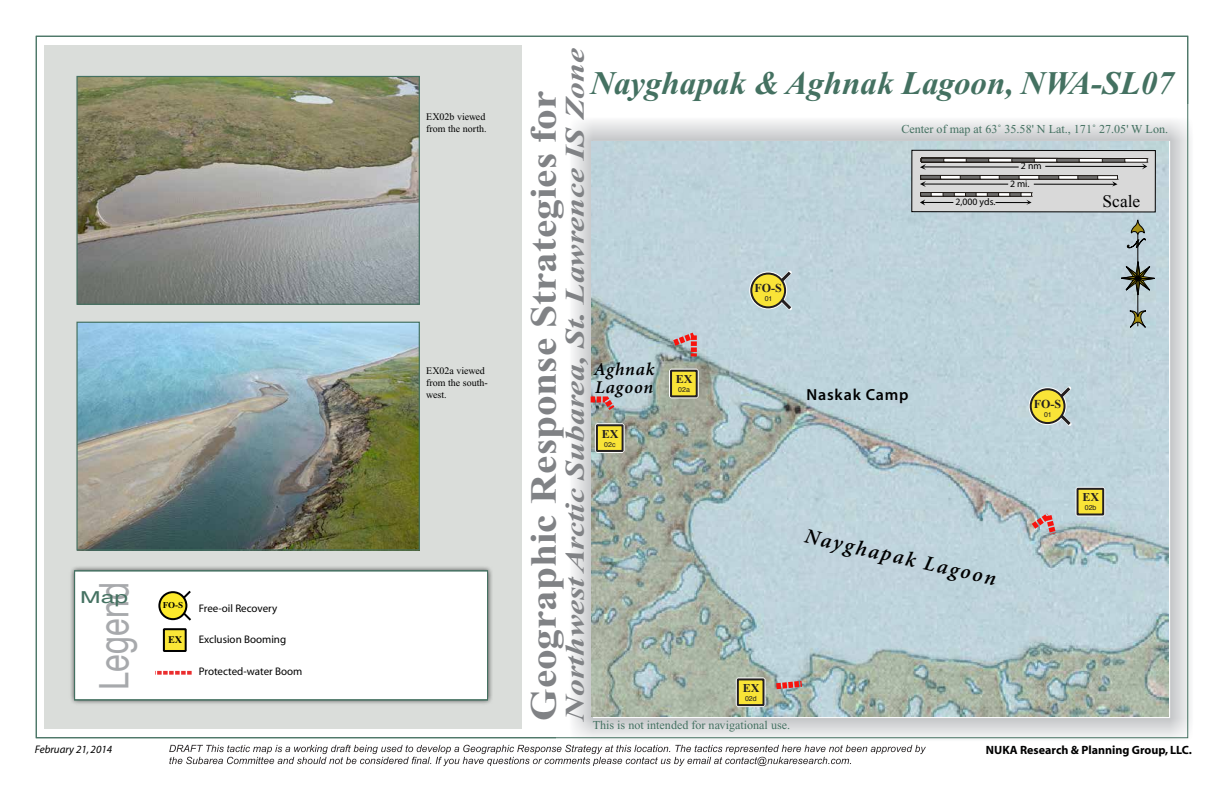
<style>
.page{position:relative;width:1224px;height:792px;background:#fff}
.page>*{position:absolute;margin:0;border:0;box-sizing:border-box;transform-origin:0 0}
.t1{font:40.7px "Helvetica";color:#a7a9ac;scale:.79 1}
.t2{font:700 37px "Times New Roman";color:#808285;scale:1.12 1}
.t3{font:italic 700 33px "Times New Roman";color:#447161}
.t4{font:italic 700 27px "Times New Roman";color:#808285;scale:1.25 1}
.t5{font:italic 600 21px "Minion Pro";color:#000}
.t6{font:italic 600 18px/18px "Minion Pro";letter-spacing:.045em;color:#000}
.t7{font:17.4px "Times New Roman";color:#000}
.t8{font:16.5px "Helvetica";color:#447161;scale:1.5 1}
.t9{font:600 16px "Myriad Pro";letter-spacing:.05em;color:#000}
.t10{font:12.1px "Times New Roman";color:#447161}
.t11{font:700 12px "Myriad";color:#000}
.t12{font:700 12px "Times New Roman";color:#231f20}
.t13{font:700 12px "Times New Roman";color:#231f20}
.t14{font:11px "Myriad";color:#000}
.t15{font:italic 11px "Myriad";color:#000}
.t16{font:700 10.2px "Times New Roman";color:#000}
.t17{font:10px/12px "Times New Roman";color:#000}
.t18{font:9.8px/18px "Myriad Pro";color:#000}
.t19{font:700 9px "Times New Roman";color:#000}
.t20{font:7px "Helvetica";color:#231f20}
</style>
<div class="page">
<img style="left:556px;top:105px;width:635px;height:640px">
<div style="left:45px;top:45px;width:477px;height:684px;background:#daddda"></div>
<svg style="left:169px;top:745px;width:757px;height:21px"></svg>
<div style="left:69px;top:565px;width:424px;height:141px;background:#000;opacity:.75"></div>
<div style="left:74px;top:571px;width:414px;height:129px;background:#fff"></div>
<div style="left:74px;top:571px;width:414px;height:129px;border:1px solid #447161"></div>
<img style="left:78px;top:78px;width:340px;height:225px">
<div style="left:76px;top:76px;width:344px;height:229px;border:1px solid #447161"></div>
<img style="left:78px;top:324px;width:340px;height:225px">
<div style="left:76px;top:322px;width:344px;height:229px;border:1px solid #447161"></div>
<img style="left:592px;top:141px;width:577px;height:576px">
<div style="left:912px;top:150px;width:243px;height:62px;background:#d9d9d9"></div>
<div style="left:912px;top:150px;width:244px;height:62px;border:1px solid #000"></div>
<svg style="left:1126px;top:159px;width:16px;height:3px"></svg>
<hr style="left:921px;top:158px;width:226px;height:1px;background:#1f1a16">
<hr style="left:921px;top:162px;width:226px;height:1px;background:#1f1a16">
<svg style="left:1103px;top:159px;width:22px;height:3px"></svg>
<svg style="left:1080px;top:159px;width:22px;height:3px"></svg>
<svg style="left:1058px;top:159px;width:21px;height:3px"></svg>
<svg style="left:1035px;top:159px;width:22px;height:3px"></svg>
<svg style="left:1013px;top:159px;width:21px;height:3px"></svg>
<svg style="left:990px;top:159px;width:22px;height:3px"></svg>
<svg style="left:967px;top:159px;width:21px;height:3px"></svg>
<svg style="left:945px;top:159px;width:21px;height:3px"></svg>
<hr style="left:921px;top:175px;width:196px;height:4px;background:#fff">
<hr style="left:921px;top:175px;width:177px;height:4px;background:#71706f">
<hr style="left:921px;top:175px;width:157px;height:4px;background:#fff">
<hr style="left:921px;top:175px;width:138px;height:4px;background:#71706f">
<hr style="left:921px;top:175px;width:118px;height:4px;background:#fff">
<hr style="left:921px;top:175px;width:98px;height:4px;background:#71706f">
<hr style="left:921px;top:175px;width:78px;height:4px;background:#fff">
<hr style="left:921px;top:175px;width:59px;height:4px;background:#71706f">
<hr style="left:921px;top:175px;width:39px;height:4px;background:#fff">
<div style="left:920px;top:175px;width:198px;height:5px;border:1px solid #1f1a16"></div>
<hr style="left:921px;top:193px;width:100px;height:3px;background:#71706f">
<hr style="left:921px;top:192px;width:100px;height:1px;background:#1f1a16">
<hr style="left:921px;top:196px;width:100px;height:1px;background:#1f1a16">
<hr style="left:921px;top:193px;width:89px;height:3px;background:#fff">
<hr style="left:921px;top:193px;width:78px;height:3px;background:#71706f">
<hr style="left:921px;top:193px;width:66px;height:3px;background:#fff">
<hr style="left:921px;top:193px;width:55px;height:3px;background:#71706f">
<hr style="left:921px;top:193px;width:45px;height:3px;background:#fff">
<hr style="left:921px;top:193px;width:33px;height:3px;background:#71706f">
<hr style="left:923px;top:202px;width:30px;height:1px;background:#000">
<hr style="left:995px;top:202px;width:34px;height:1px;background:#000">
<svg style="left:1021px;top:192px;width:12px;height:13px"></svg>
<hr style="left:923px;top:184px;width:85px;height:1px;background:#000">
<hr style="left:1034px;top:184px;width:81px;height:1px;background:#000">
<svg style="left:1112px;top:179px;width:6px;height:7px"></svg>
<hr style="left:923px;top:166px;width:96px;height:2px;background:#000">
<svg style="left:920px;top:158px;width:25px;height:47px"></svg>
<hr style="left:1045px;top:166px;width:100px;height:1px;background:#000">
<svg style="left:1142px;top:158px;width:6px;height:11px"></svg>
<svg style="left:1025px;top:507px;width:35px;height:34px"></svg>
<svg style="left:667px;top:328px;width:35px;height:28px"></svg>
<div style="left:749px;top:272px;width:38px;height:37px;border:4px solid #fff;border-radius:50%"></div>
<svg style="left:751px;top:267px;width:45px;height:47px"></svg>
<div style="left:751px;top:274px;width:34px;height:33px;background:#f9e437;border-radius:50%"></div>
<div style="left:750px;top:273px;width:36px;height:35px;border:2px solid #231f20;border-radius:50%"></div>
<svg style="left:1029px;top:383px;width:46px;height:47px"></svg>
<div style="left:1031px;top:389px;width:34px;height:34px;background:#f9e437;border-radius:50%"></div>
<div style="left:1030px;top:388px;width:36px;height:36px;border:2px solid #231f20;border-radius:50%"></div>
<div style="left:669px;top:369px;width:30px;height:29px;border:4px solid #fff"></div>
<div style="left:671px;top:371px;width:26px;height:25px;background:#f9e437"></div>
<div style="left:670px;top:370px;width:28px;height:27px;border:2px solid #231f20"></div>
<div style="left:595px;top:423px;width:30px;height:30px;border:4px solid #fff"></div>
<div style="left:597px;top:425px;width:26px;height:26px;background:#f9e437"></div>
<div style="left:596px;top:424px;width:28px;height:28px;border:2px solid #231f20"></div>
<div style="left:736px;top:677px;width:30px;height:30px;border:4px solid #fff"></div>
<div style="left:738px;top:679px;width:26px;height:26px;background:#f9e437"></div>
<div style="left:737px;top:678px;width:28px;height:28px;border:2px solid #231f20"></div>
<div style="left:1076px;top:487px;width:29px;height:30px;border:4px solid #fff"></div>
<svg style="left:1079px;top:515px;width:25px;height:1px"></svg>
<div style="left:1078px;top:489px;width:25px;height:25px;background:#f9e437"></div>
<div style="left:1077px;top:488px;width:27px;height:27px;border:2px solid #231f20"></div>
<svg style="left:770px;top:677px;width:38px;height:16px"></svg>
<svg style="left:585px;top:393px;width:35px;height:24px"></svg>
<hr style="left:1138px;top:233px;width:1px;height:93px;background:#000">
<svg style="left:1117px;top:257px;width:42px;height:42px;background:#9caaad"></svg>
<svg style="left:1130px;top:311px;width:16px;height:17px"></svg>
<svg style="left:1127px;top:220px;width:19px;height:28px"></svg>
<svg style="left:176px;top:591px;width:15px;height:30px"></svg>
<div style="left:159px;top:592px;width:27px;height:27px;background:#fce92b;border-radius:50%"></div>
<div style="left:158px;top:591px;width:29px;height:29px;border:2px solid #000;border-radius:50%"></div>
<svg style="left:157px;top:671px;width:35px;height:4px"></svg>
<div style="left:164px;top:629px;width:22px;height:22px;background:#fae637"></div>
<div style="left:163px;top:628px;width:24px;height:24px;border:2px solid #000"></div>
<h1 class="t1" style="left:83px;top:690px;width:138px;rotate:-90deg">Legend</h1>
<h3 class="t8" style="left:80px;top:585px;width:34px">Map</h3>
<p class="t19" style="left:163px;top:600px;width:22px">FO-S</p>
<p class="t14" style="left:199px;top:603px;width:80px">Free-oil Recovery</p>
<p class="t14" style="left:199px;top:634px;width:89px">Exclusion Booming</p>
<p class="t14" style="left:199px;top:665px;width:105px">Protected-water Boom</p>
<p class="t16" style="left:168px;top:634px;width:16px">EX</p>
<p class="t17" style="left:426px;top:111px;width:62px">EX02b viewed from the north.</p>
<p class="t17" style="left:426px;top:365px;width:63px">EX02a viewed from the south&shy;west.</p>
<h3 class="t4" style="left:560px;top:720px;width:539px;rotate:-90deg">Northwest Arctic Subarea, St. Lawrence IS Zone</h3>
<h3 class="t3" style="left:590px;top:66px;width:585px">Nayghapak &amp; Aghnak Lagoon, NWA-SL07</h3>
<h2 class="t2" style="left:523px;top:720px;width:564px;rotate:-90deg">Geographic Response Strategies for</h2>
<p class="t10" style="left:901px;top:123px;width:268px">Center of map at 63˚ 35.58' N Lat., 171˚ 27.05' W Lon.</p>
<p class="t18" style="left:1010px;top:157px;width:33px;text-indent:11px">2 nm<br>2 mi.</p>
<h3 class="t7" style="left:1103px;top:189px;width:39px">Scale</h3>
<p class="t18" style="left:955px;top:193px;width:41px">2,000 yds.</p>
<p class="t12" style="left:754px;top:280px;width:29px">FO-S</p>
<p class="t20" style="left:765px;top:293px;width:9px">01</p>
<h3 class="t6" style="left:594px;top:360px;width:62px">Aghnak<br>Lagoon</h3>
<p class="t13" style="left:676px;top:373px;width:18px">EX</p>
<p class="t20" style="left:678px;top:384px;width:13px">02a</p>
<p class="t20" style="left:680px;top:384px;width:9px">02</p>
<h3 class="t9" style="left:807px;top:385px;width:104px">Naskak Camp</h3>
<p class="t12" style="left:1034px;top:395px;width:29px">FO-S</p>
<p class="t20" style="left:1044px;top:409px;width:9px">01</p>
<p class="t13" style="left:602px;top:427px;width:18px">EX</p>
<p class="t20" style="left:604px;top:439px;width:13px">02c</p>
<p class="t20" style="left:606px;top:439px;width:9px">02</p>
<p class="t13" style="left:1082px;top:491px;width:18px">EX</p>
<p class="t20" style="left:1085px;top:502px;width:13px">02b</p>
<p class="t20" style="left:1087px;top:502px;width:9px">02</p>
<h3 class="t5" style="left:809px;top:521px;width:197px;rotate:13deg">Nayghapak Lagoon</h3>
<p class="t13" style="left:743px;top:681px;width:18px">EX</p>
<p class="t20" style="left:745px;top:693px;width:13px">02d</p>
<p class="t20" style="left:747px;top:693px;width:9px">02</p>
<p class="t10" style="left:593px;top:719px;width:199px">This is not intended for navigational use.</p>
<p class="t15" style="left:35px;top:744px;width:79px">February 21, 2014</p>
<p class="t11" style="left:986px;top:744px;width:208px">NUKA Research &amp; Planning Group, LLC.</p>
</div>
